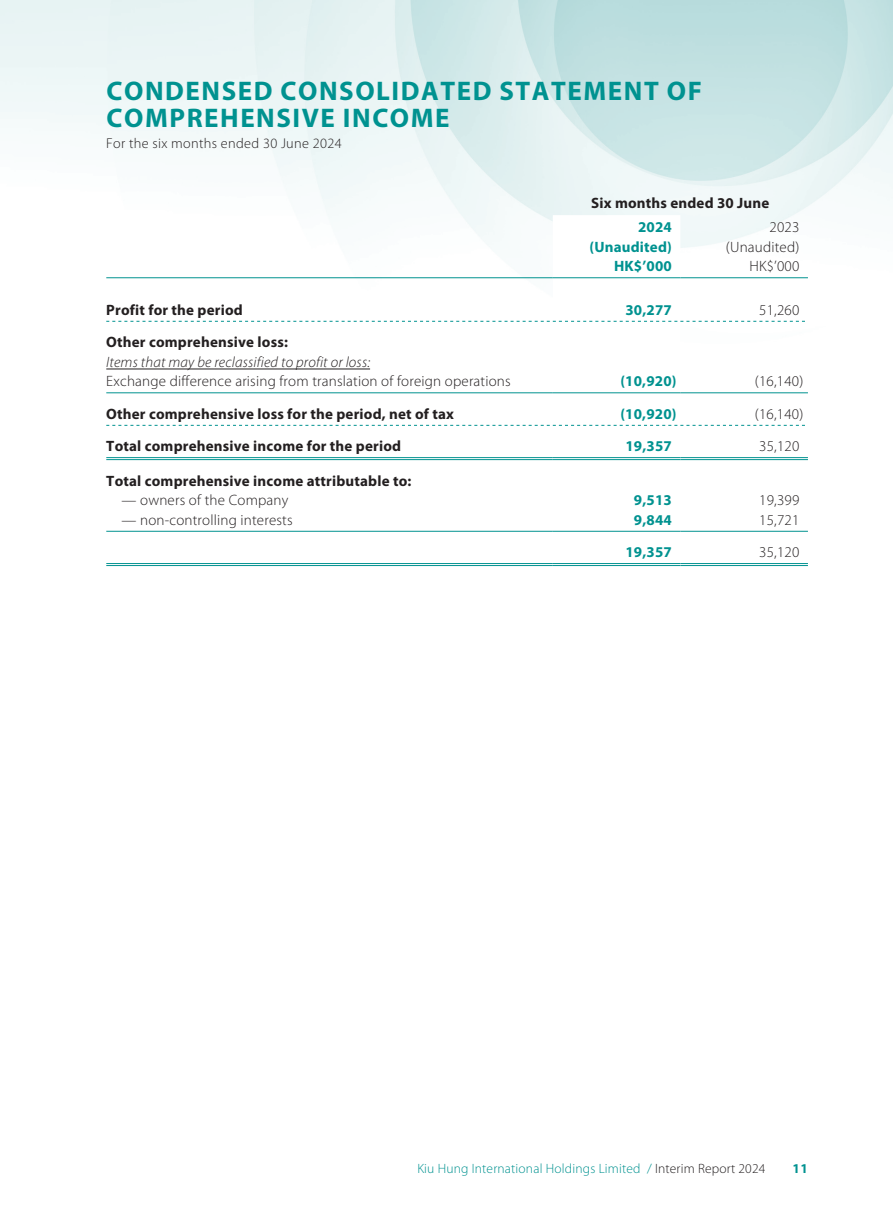
<style>
.page{position:relative;width:893px;height:1212px;background:#fff}
.page>*{position:absolute;margin:0;border:0;box-sizing:border-box;transform-origin:0 0}
.t1{font:700 27px "Myriad Pro";letter-spacing:.055em;color:#009290}
._50_Table_txt{font:700 15px "Myriad Pro";letter-spacing:.01em;color:#231f20}
._50_Table_txt-2{font:300 15px "Myriad Pro";letter-spacing:.015em;color:#231f20}
._50_Table_txt-3{font:700 15px "Myriad Pro";letter-spacing:.01em;color:#009290}
._50_Table_txt-4{font:italic 300 15px "Myriad Pro";letter-spacing:.01em;color:#231f20}
.t2{font:300 14.25px "Myriad Pro";letter-spacing:.025em;color:#231f20}
.t3{font:300 13.5px "Myriad Pro";letter-spacing:.015em;color:#009290}
.t4{font:700 13.5px "Myriad Pro";color:#009290}
.s1{color:#231f20}
</style>
<div class="page">
<img style="left:0;top:0;width:893px;height:567px">
<svg style="left:553px;top:215px;width:127px;height:350px"></svg>
<hr style="left:106px;top:277px;width:447px;height:1px;background:#009290">
<hr style="left:553px;top:277px;width:127px;height:1px;background:#009290">
<hr style="left:680px;top:277px;width:128px;height:1px;background:#009290">
<svg style="left:106px;top:321px;width:699px;height:1px"></svg>
<hr style="left:106px;top:369px;width:264px;height:1px;background:#231f20">
<hr style="left:106px;top:392px;width:447px;height:1px;background:#009290">
<hr style="left:553px;top:392px;width:127px;height:1px;background:#009290">
<hr style="left:680px;top:392px;width:128px;height:1px;background:#009290">
<svg style="left:106px;top:425px;width:699px;height:1px"></svg>
<hr style="left:106px;top:457px;width:447px;height:1px;background:#009290">
<hr style="left:106px;top:459px;width:447px;height:1px;background:#009290">
<hr style="left:553px;top:457px;width:127px;height:1px;background:#009290">
<hr style="left:553px;top:459px;width:127px;height:1px;background:#009290">
<hr style="left:680px;top:457px;width:128px;height:1px;background:#009290">
<hr style="left:680px;top:459px;width:128px;height:1px;background:#009290">
<hr style="left:106px;top:531px;width:447px;height:1px;background:#009290">
<hr style="left:553px;top:531px;width:127px;height:1px;background:#009290">
<hr style="left:680px;top:531px;width:128px;height:1px;background:#009290">
<hr style="left:106px;top:563px;width:447px;height:1px;background:#009290">
<hr style="left:106px;top:565px;width:447px;height:1px;background:#009290">
<hr style="left:553px;top:563px;width:127px;height:1px;background:#009290">
<hr style="left:553px;top:565px;width:127px;height:1px;background:#009290">
<hr style="left:680px;top:563px;width:128px;height:1px;background:#009290">
<hr style="left:680px;top:565px;width:128px;height:1px;background:#009290">
<p class="t1" style="left:107px;top:73px;width:597px">CONDENSED CONSOLIDATED STATEMENT OF</p>
<p class="t1" style="left:107px;top:100px;width:345px">COMPREHENSIVE INCOME</p>
<p class="t2" style="left:106px;top:135px;width:237px">For the six months ended 30 June 2024</p>
<p class="_50_Table_txt" style="left:591px;top:194px;width:180px">Six months ended 30 June</p>
<p class="_50_Table_txt-3" style="left:638px;top:217px;width:35px">2024</p>
<p class="_50_Table_txt-2" style="left:769px;top:218px;width:31px">2023</p>
<p class="_50_Table_txt-3" style="left:589px;top:237px;width:84px">(Unaudited)</p>
<p class="_50_Table_txt-2" style="left:726px;top:238px;width:75px">(Unaudited)</p>
<p class="_50_Table_txt-3" style="left:614px;top:256px;width:59px">HK$’000</p>
<p class="_50_Table_txt-2" style="left:749px;top:257px;width:51px">HK$’000</p>
<p class="_50_Table_txt" style="left:106px;top:300px;width:138px">Profit for the period</p>
<p class="_50_Table_txt-3" style="left:625px;top:300px;width:48px">30,277</p>
<p class="_50_Table_txt-2" style="left:759px;top:301px;width:42px">51,260</p>
<p class="_50_Table_txt" style="left:106px;top:332px;width:183px">Other comprehensive loss:</p>
<p class="_50_Table_txt-4" style="left:106px;top:353px;width:265px">Items that may be reclassified to profit or loss:</p>
<p class="_50_Table_txt-2" style="left:106px;top:372px;width:406px">Exchange difference arising from translation of foreign operations</p>
<p class="_50_Table_txt-3" style="left:620px;top:371px;width:58px">(10,920)</p>
<p class="_50_Table_txt-2" style="left:755px;top:372px;width:50px">(16,140)</p>
<p class="_50_Table_txt" style="left:106px;top:404px;width:349px">Other comprehensive loss for the period, net of tax</p>
<p class="_50_Table_txt-3" style="left:620px;top:404px;width:58px">(10,920)</p>
<p class="_50_Table_txt-2" style="left:755px;top:405px;width:50px">(16,140)</p>
<p class="_50_Table_txt" style="left:106px;top:436px;width:296px">Total comprehensive income for the period</p>
<p class="_50_Table_txt-3" style="left:625px;top:436px;width:48px">19,357</p>
<p class="_50_Table_txt-2" style="left:759px;top:437px;width:42px">35,120</p>
<p class="_50_Table_txt" style="left:106px;top:471px;width:307px">Total comprehensive income attributable to:</p>
<p class="_50_Table_txt-2" style="left:121px;top:491px;width:168px">— owners of the Company</p>
<p class="_50_Table_txt-3" style="left:634px;top:490px;width:39px">9,513</p>
<p class="_50_Table_txt-2" style="left:759px;top:491px;width:42px">19,399</p>
<p class="_50_Table_txt-2" style="left:121px;top:511px;width:173px">— non-controlling interests</p>
<p class="_50_Table_txt-3" style="left:634px;top:510px;width:39px">9,844</p>
<p class="_50_Table_txt-2" style="left:759px;top:511px;width:42px">15,721</p>
<p class="_50_Table_txt-3" style="left:625px;top:542px;width:48px">19,357</p>
<p class="_50_Table_txt-2" style="left:759px;top:543px;width:42px">35,120</p>
<p class="t3" style="left:417px;top:1160px;width:349px">Kiu Hung International Holdings Limited / <span class="s1">Interim Report 2024</span></p>
<p class="t4" style="left:793px;top:1159px;width:17px">11</p>
</div>
